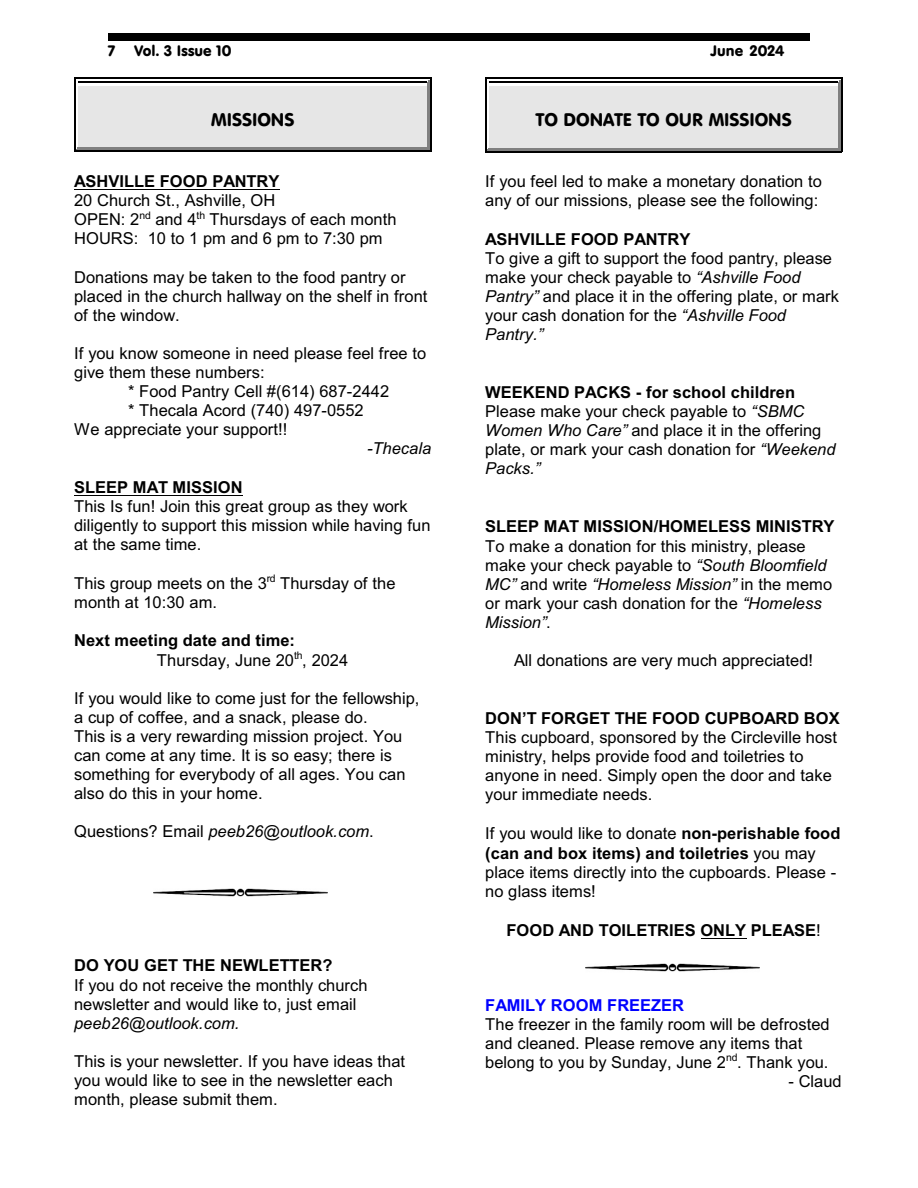
<style>
.page{position:relative;width:918px;height:1188px;background:#fff}
.page>*{position:absolute;margin:0;border:0;box-sizing:border-box;transform-origin:0 0}
.t1{font:18px "VAG Rounded BT";color:#000}
.t2{font:16.5px/19px "Arial";color:#000}
.t3{font:700 16.5px/19.2px "Arial";color:#000}
.t4{font:italic 16.5px "Arial";color:#000}
.t5{font:700 16.5px "Arial";color:#00f}
.t6{font:15px "VAG Rounded BT";color:#000}
.s1{font-weight:400}
.s2{font-style:normal}
.s3{font-style:italic}
.s4{font-weight:700}
</style>
<div class="page">
<div style="left:108px;top:34px;width:702px;height:7px;background:#000"></div>
<hr style="left:427px;top:80px;width:1px;height:69px;background:#808080">
<hr style="left:77px;top:80px;width:351px;height:1px;background:#fff">
<hr style="left:77px;top:148px;width:351px;height:1px;background:#808080">
<hr style="left:428px;top:79px;width:2px;height:71px;background:#808080">
<hr style="left:76px;top:79px;width:354px;height:1px;background:#fff">
<hr style="left:76px;top:149px;width:354px;height:1px;background:#808080">
<hr style="left:74px;top:77px;width:2px;height:75px;background:#000">
<hr style="left:430px;top:77px;width:1px;height:75px;background:#000">
<hr style="left:74px;top:77px;width:357px;height:2px;background:#000">
<hr style="left:74px;top:150px;width:357px;height:2px;background:#000">
<div style="left:79px;top:84px;width:348px;height:63px;background:#e6e6e6"></div>
<hr style="left:79px;top:84px;width:348px;height:2px;background:#fff">
<hr style="left:79px;top:82px;width:348px;height:1px;background:#000">
<hr style="left:838px;top:80px;width:1px;height:69px;background:#808080">
<hr style="left:488px;top:80px;width:351px;height:1px;background:#fff">
<hr style="left:488px;top:148px;width:351px;height:1px;background:#808080">
<hr style="left:840px;top:79px;width:1px;height:72px;background:#808080">
<hr style="left:487px;top:79px;width:354px;height:1px;background:#fff">
<hr style="left:487px;top:149px;width:354px;height:2px;background:#808080">
<hr style="left:485px;top:77px;width:2px;height:75px;background:#000">
<hr style="left:841px;top:77px;width:1px;height:75px;background:#000">
<hr style="left:485px;top:77px;width:357px;height:2px;background:#000">
<hr style="left:485px;top:151px;width:357px;height:1px;background:#000">
<div style="left:490px;top:84px;width:348px;height:64px;background:#e6e6e6"></div>
<hr style="left:490px;top:84px;width:348px;height:2px;background:#fff">
<hr style="left:490px;top:82px;width:348px;height:1px;background:#000">
<img style="left:153px;top:888px;width:175px;height:9px">
<img style="left:585px;top:938px;width:174px;height:34px">
<hr style="left:74px;top:189px;width:205px;height:1px;background:#000">
<hr style="left:74px;top:495px;width:169px;height:1px;background:#000">
<hr style="left:701px;top:938px;width:45px;height:1px;background:#000">
<p class="t6" style="left:108px;top:44px;width:9px">7</p>
<p class="t6" style="left:134px;top:44px;width:99px">Vol. 3 Issue 10</p>
<p class="t6" style="left:711px;top:44px;width:75px">June 2024</p>
<p class="t1" style="left:211px;top:112px;width:84px">MISSIONS</p>
<p class="t3" style="left:74px;top:173px;width:207px">ASHVILLE FOOD PANTRY</p>
<p class="t2" style="left:74px;top:192px;width:324px">20 Church St., Ashville, OH<br>OPEN: 2<sup>nd</sup> and 4<sup>th</sup> Thursdays of each month<br>HOURS: 10 to 1 pm and 6 pm to 7:30 pm</p>
<p class="t2" style="left:74px;top:269px;width:355px">Donations may be taken to the food pantry or placed in the church hallway on the shelf in front of the window.</p>
<p class="t2" style="left:74px;top:345px;width:354px">If you know someone in need please feel free to</p>
<p class="t2" style="left:74px;top:364px;width:192px">give them these numbers:</p>
<p class="t2" style="left:128px;top:383px;width:263px">* Food Pantry Cell #(614) 687-2442</p>
<p class="t2" style="left:128px;top:402px;width:237px">* Thecala Acord (740) 497-0552</p>
<p class="t2" style="left:74px;top:421px;width:215px">We appreciate your support!!</p>
<p class="t4" style="left:367px;top:442px;width:66px">-Thecala</p>
<p class="t3" style="left:74px;top:479px;width:170px">SLEEP MAT MISSION</p>
<p class="t2" style="left:74px;top:498px;width:358px">This Is fun! Join this great group as they work diligently to support this mission while having fun at the same time.</p>
<p class="t2" style="left:74px;top:575px;width:323px">This group meets on the 3<sup>rd</sup> Thursday of the month at 10:30 am.</p>
<p class="t3" style="left:157px;top:633px;width:193px;text-indent:-83px">Next meeting date and time:<br><span class="s1">Thursday, June 20</span><sup>th</sup><span class="s1">, 2024</span></p>
<p class="t2" style="left:74px;top:690px;width:347px">If you would like to come just for the fellowship, a cup of coffee, and a snack, please do.<br>This is a very rewarding mission project. You can come at any time. It is so easy; there is something for everybody of all ages. You can also do this in your home.</p>
<p class="t4" style="left:74px;top:825px;width:301px"><span class="s2">Questions? Email</span> peeb26@outlook.com<span class="s2">.</span></p>
<p class="t3" style="left:74px;top:958px;width:260px">DO YOU GET THE NEWLETTER?</p>
<p class="t2" style="left:74px;top:977px;width:295px">If you do not receive the monthly church newsletter and would like to, just email</p>
<p class="t4" style="left:74px;top:1017px;width:167px">peeb26@outlook.com.</p>
<p class="t2" style="left:74px;top:1053px;width:333px">This is your newsletter. If you have ideas that you would like to see in the newsletter each month, please submit them.</p>
<p class="t1" style="left:536px;top:112px;width:257px">TO DONATE TO OUR MISSIONS</p>
<p class="t2" style="left:485px;top:173px;width:338px">If you feel led to make a monetary donation to any of our missions, please see the following:</p>
<p class="t3" style="left:485px;top:231px;width:207px">ASHVILLE FOOD PANTRY</p>
<p class="t2" style="left:485px;top:250px;width:355px">To give a gift to support the food pantry, please make your check payable to <span class="s3">“Ashville Food Pantry”</span> and place it in the offering plate, or mark your cash donation for the <span class="s3">“Ashville Food Pantry.”</span></p>
<p class="t2" style="left:485px;top:384px;width:352px"><span class="s4">WEEKEND PACKS - for school children </span>Please make your check payable to <span class="s3">“SBMC Women Who Care”</span> and place it in the offering plate, or mark your cash donation for <span class="s3">“Weekend Packs.”</span></p>
<p class="t3" style="left:485px;top:518px;width:351px">SLEEP MAT MISSION/HOMELESS MINISTRY</p>
<p class="t2" style="left:485px;top:538px;width:348px">To make a donation for this ministry, please make your check payable to <span class="s3">“South Bloomfield MC”</span> and write <span class="s3">“Homeless Mission”</span> in the memo or mark your cash donation for the <span class="s3">“Homeless Mission”</span>.</p>
<p class="t2" style="left:514px;top:652px;width:301px">All donations are very much appreciated!</p>
<p class="t3" style="left:485px;top:710px;width:356px">DON’T FORGET THE FOOD CUPBOARD BOX</p>
<p class="t2" style="left:485px;top:729px;width:353px">This cupboard, sponsored by the Circleville host ministry, helps provide food and toiletries to anyone in need. Simply open the door and take your immediate needs.</p>
<p class="t2" style="left:485px;top:825px;width:357px">If you would like to donate <span class="s4">non-perishable food (can and box items) and toiletries</span> you may place items directly into the cupboards. Please - no glass items!</p>
<p class="t3" style="left:507px;top:922px;width:316px">FOOD AND TOILETRIES ONLY PLEASE<span class="s1">!</span></p>
<p class="t5" style="left:485px;top:999px;width:200px">FAMILY ROOM FREEZER</p>
<p class="t2" style="left:485px;top:1016px;width:346px">The freezer in the family room will be defrosted and cleaned. Please remove any items that belong to you by Sunday, June 2<sup>nd</sup>. Thank you.</p>
<p class="t2" style="left:789px;top:1073px;width:55px">- Claud</p>
</div>
